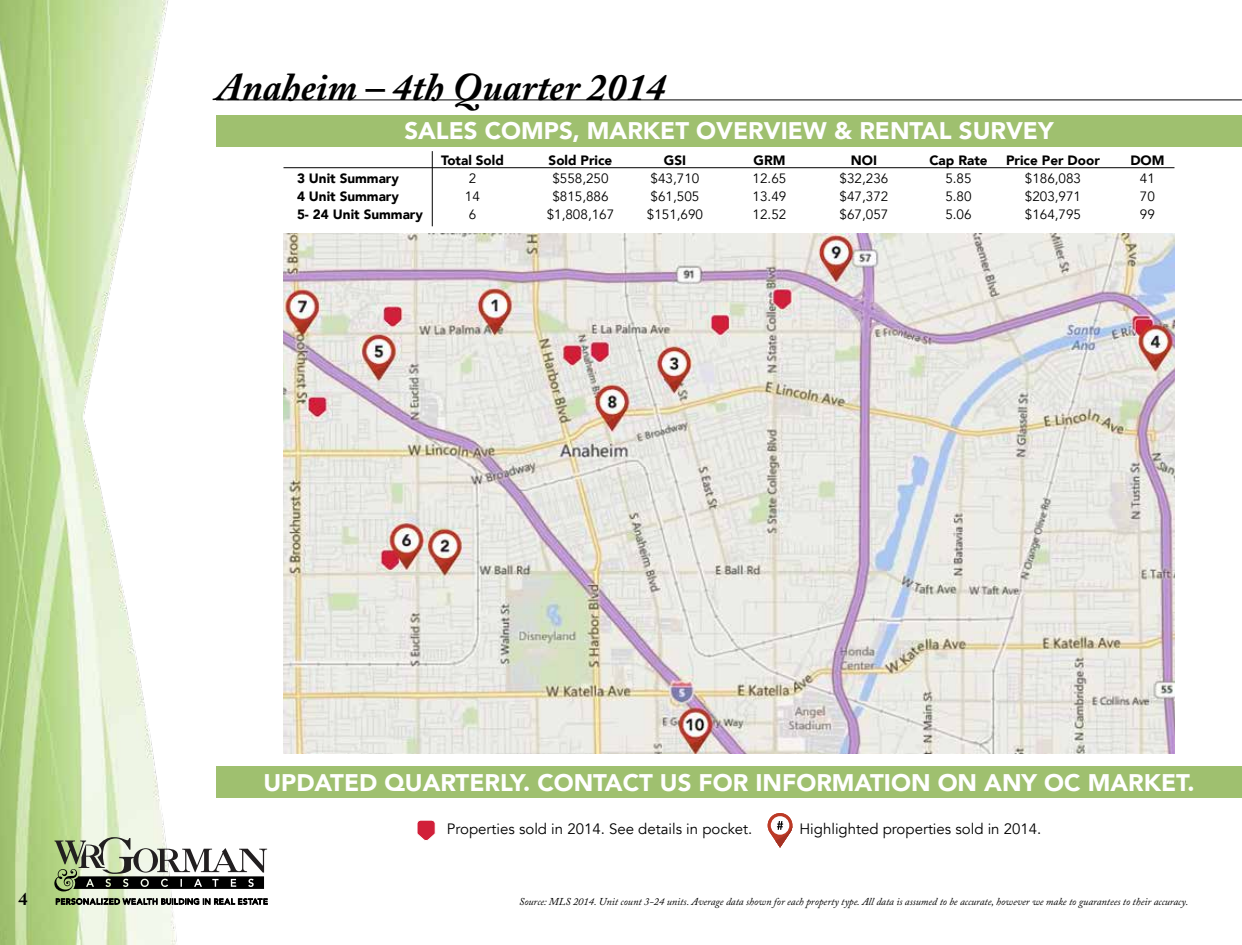
<style>
.page{position:relative;width:1242px;height:945px;background:#fff}
.page>*{position:absolute;margin:0;border:0;box-sizing:border-box;transform-origin:0 0}
.t1{font:italic 700 39px "Adobe Caslon Pro";color:#000}
.t2{font:900 24px "Avenir";color:#fff}
.t3{font:700 18px "Adobe Caslon Pro";color:#000}
.t4{font:15px "Avenir";color:#000}
.t5{font:13.5px "Avenir";color:#000}
.t6{font:900 13.5px "Avenir";color:#000}
.t7{font:italic 10.5px "Adobe Caslon Pro";color:#000}
</style>
<div class="page">
<img style="left:0;top:0;width:1242px;height:945px">
<svg style="left:56px;top:897px;width:212px;height:9px"></svg>
<svg style="left:54px;top:837px;width:213px;height:54px"></svg>
<div style="left:216px;top:115px;width:1026px;height:31px;background:#9fc06f"></div>
<div style="left:216px;top:767px;width:1026px;height:31px;background:#9fc06f"></div>
<img style="left:284px;top:234px;width:890px;height:519px">
<hr style="left:284px;top:167px;width:890px;height:1px;background:#000">
<hr style="left:432px;top:151px;width:1px;height:75px;background:#000">
<svg style="left:416px;top:819px;width:20px;height:23px"></svg>
<svg style="left:768px;top:813px;width:24px;height:35px"></svg>
<hr style="left:216px;top:100px;width:1026px;height:1px;background:#000">
<h1 class="t1" style="left:216px;top:63px;width:451px">Anaheim – 4th Quarter 2014</h1>
<h2 class="t2" style="left:404px;top:110px;width:46px">SALES</h2>
<h2 class="t2" style="left:485px;top:110px;width:407px">COMPS, MARKET OVERVIEW &amp; RENT</h2>
<h2 class="t2" style="left:921px;top:110px;width:134px">AL SU RVEY</h2>
<p class="t6" style="left:441px;top:148px;width:90px">Total Sold S</p>
<p class="t6" style="left:556px;top:148px;width:83px">old Price GSIG</p>
<p class="t6" style="left:764px;top:148px;width:41px">RM NOI</p>
<p class="t6" style="left:929px;top:148px;width:60px">Cap Rate</p>
<p class="t6" style="left:1006px;top:148px;width:112px">Price Per Door DO</p>
<p class="t6" style="left:1152px;top:148px;width:14px">M</p>
<p class="t6" style="left:297px;top:166px;width:103px">3 Unit Summary</p>
<p class="t5" style="left:469px;top:170px;width:9px">2</p>
<p class="t5" style="left:552px;top:170px;width:58px">$558,250</p>
<p class="t5" style="left:651px;top:170px;width:50px">$43,710</p>
<p class="t5" style="left:753px;top:170px;width:35px">12.65</p>
<p class="t5" style="left:840px;top:170px;width:50px">$32,236</p>
<p class="t5" style="left:945px;top:170px;width:28px">5.85</p>
<p class="t5" style="left:1025px;top:170px;width:58px">$186,083</p>
<p class="t5" style="left:1140px;top:170px;width:17px">41</p>
<p class="t6" style="left:297px;top:184px;width:103px">4 Unit Summary</p>
<p class="t5" style="left:465px;top:188px;width:17px">14</p>
<p class="t5" style="left:552px;top:188px;width:58px">$815,886</p>
<p class="t5" style="left:651px;top:188px;width:50px">$61,505</p>
<p class="t5" style="left:753px;top:188px;width:35px">13.49</p>
<p class="t5" style="left:840px;top:188px;width:50px">$47,372</p>
<p class="t5" style="left:945px;top:188px;width:28px">5.80</p>
<p class="t5" style="left:1025px;top:188px;width:58px">$203,971</p>
<p class="t5" style="left:1140px;top:188px;width:17px">70</p>
<p class="t6" style="left:297px;top:202px;width:127px">5- 24 Unit Summary</p>
<p class="t5" style="left:469px;top:206px;width:9px">6</p>
<p class="t5" style="left:547px;top:206px;width:69px">$1,808,167</p>
<p class="t5" style="left:647px;top:206px;width:58px">$151,690</p>
<p class="t5" style="left:753px;top:206px;width:35px">12.52</p>
<p class="t5" style="left:840px;top:206px;width:50px">$67,057</p>
<p class="t5" style="left:945px;top:206px;width:28px">5.06</p>
<p class="t5" style="left:1025px;top:206px;width:58px">$164,795</p>
<p class="t5" style="left:1140px;top:206px;width:17px">99</p>
<h3 class="t3" style="left:18px;top:888px;width:10px">4</h3>
<h2 class="t2" style="left:264px;top:762px;width:84px">UPDATED</h2>
<h2 class="t2" style="left:384px;top:762px;width:188px">QUARTE RLY. CONT</h2>
<h2 class="t2" style="left:605px;top:762px;width:281px">ACT US FOR IN FORMATION</h2>
<h2 class="t2" style="left:938px;top:762px;width:258px">ON ANY OC MARKET.</h2>
<h3 class="t4" style="left:447px;top:820px;width:307px">Properties sold in 2014. See details in pocket.</h3>
<h3 class="t4" style="left:799px;top:820px;width:243px">Highlighted properties sold in 2014.</h3>
<p class="t7" style="left:519px;top:895px;width:671px">Source: MLS 2014. Unit count 3-24 units. Average data shown for each property type. All data is assumed to be accurate, however we make to guarantees to their accuracy.</p>
</div>
